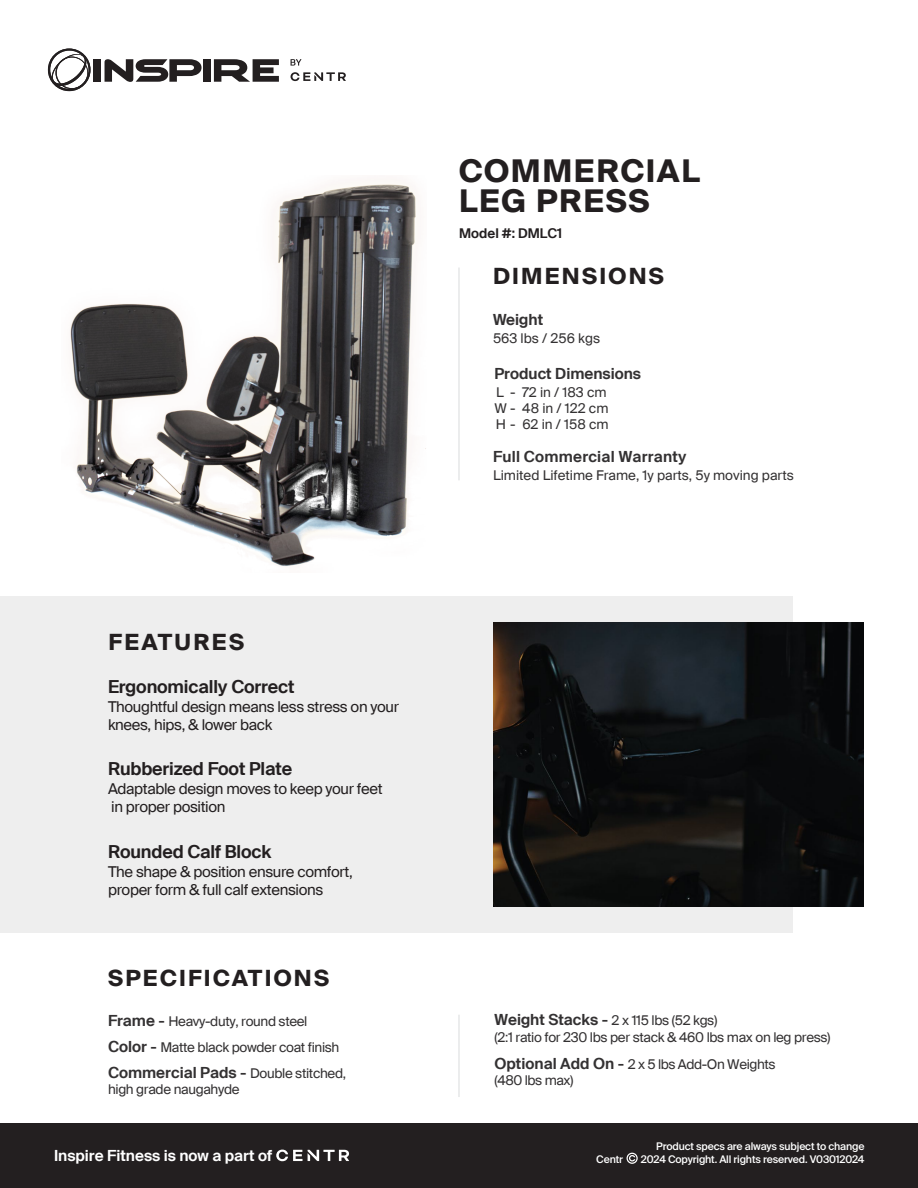
<style>
.page{position:relative;width:918px;height:1188px;background:#fff}
.page>*{position:absolute;margin:0;border:0;box-sizing:border-box;transform-origin:0 0}
.t1{font:700 31.5px/30px "Suisse Intl";letter-spacing:.05em;color:#231f20}
.t2{font:700 22.5px "Suisse Intl";letter-spacing:.1em;color:#231f20}
.t3{font:600 18px "Suisse Intl";letter-spacing:-.01em;color:#231f20}
.t4{font:600 15.45px "Suisse Intl";color:#333132}
.t5{font:600 15.45px "Suisse Intl";color:#fff}
.t6{font:15px/18px "Suisse Intl";letter-spacing:-.025em;color:#231f20}
.t7{font:13.5px/16.2px "Suisse Intl";letter-spacing:-.025em;color:#333132}
.t8{font:13.5px/16.2px "Suisse Intl";color:#333132}
.t9{font:600 13.5px "Suisse Intl";color:#231f20}
.t10{font:500 10.5px "Suisse Intl";letter-spacing:-.015em;color:#fff}
.s1{font-weight:600;font-size:15.45px}
.s2{font-weight:400;font-size:13.5px}
</style>
<div class="page">
<div style="left:0;top:596px;width:793px;height:337px;background:#eee"></div>
<hr style="left:458px;top:268px;width:2px;height:212px;background:#dedfe0">
<hr style="left:458px;top:1015px;width:2px;height:82px;background:#dedfe0">
<div style="left:0;top:1124px;width:918px;height:64px;background:#231f20"></div>
<img style="left:493px;top:623px;width:371px;height:283px">
<img style="left:70px;top:183px;width:356px;height:384px">
<svg style="left:626px;top:1153px;width:12px;height:11px"></svg>
<svg style="left:48px;top:49px;width:43px;height:42px"></svg>
<div style="left:93px;top:59px;width:8px;height:23px;background:#231f20"></div>
<svg style="left:105px;top:59px;width:97px;height:23px"></svg>
<div style="left:204px;top:59px;width:7px;height:23px;background:#231f20"></div>
<svg style="left:214px;top:59px;width:65px;height:23px"></svg>
<svg style="left:291px;top:59px;width:11px;height:7px"></svg>
<svg style="left:291px;top:72px;width:55px;height:9px"></svg>
<svg style="left:276px;top:1150px;width:73px;height:11px"></svg>
<h1 class="t1" style="left:459px;top:156px;width:242px">COMMERCIAL<br>LEG PRESS</h1>
<p class="t9" style="left:459px;top:225px;width:105px">Model #: DMLC1</p>
<h2 class="t2" style="left:493px;top:263px;width:172px">DIMENSIONS</h2>
<p class="t4" style="left:493px;top:311px;width:52px">Weight</p>
<p class="t8" style="left:493px;top:331px;width:109px">563 lbs / 256 kgs</p>
<p class="t4" style="left:495px;top:365px;width:148px">Product Dimensions</p>
<p class="t8" style="left:495px;top:384px;width:116px">L - 72 in / 183 cm<br>W - 48 in / 122 cm<br>H - 62 in / 158 cm</p>
<h2 class="t2" style="left:109px;top:630px;width:137px">FEATURES</h2>
<h3 class="t3" style="left:108px;top:676px;width:188px">Ergonomically Correct</h3>
<p class="t6" style="left:108px;top:698px;width:292px">Thoughtful design means less stress on your knees, hips, &amp; lower back</p>
<h3 class="t3" style="left:108px;top:758px;width:186px">Rubberized Foot Plate</h3>
<p class="t6" style="left:108px;top:780px;width:276px">Adaptable design moves to keep your feet in proper position</p>
<h3 class="t3" style="left:108px;top:842px;width:165px">Rounded Calf Block</h3>
<p class="t6" style="left:108px;top:863px;width:246px">The shape &amp; position ensure comfort, proper form &amp; full calf extensions</p>
<p class="t4" style="left:493px;top:448px;width:195px">Full Commercial Warranty</p>
<p class="t8" style="left:493px;top:467px;width:302px">Limited Lifetime Frame, 1y parts, 5y moving parts</p>
<h2 class="t2" style="left:108px;top:965px;width:223px">SPECIFICATIONS</h2>
<p class="t7" style="left:108px;top:1008px;width:233px;line-height:26.2px"><span class="s1">Frame -</span> Heavy-duty, round steel<br><span class="s1">Color -</span> Matte black powder coat finish</p>
<p class="t7" style="left:494px;top:1013px;width:338px"><span class="s1">Weight Stacks -</span> 2 x 115 lbs (52 kgs)<br>(2:1 ratio for 230 lbs per stack &amp; 460 lbs max on leg press)</p>
<p class="t7" style="left:495px;top:1056px;width:283px"><span class="s1">Optional Add On -</span> 2 x 5 lbs Add-On Weights (480 lbs max)</p>
<p class="t4" style="left:108px;top:1064px;width:240px">Commercial Pads - <span class="s2">Double stitched,</span></p>
<p class="t7" style="left:108px;top:1082px;width:133px">high grade naugahyde</p>
<p class="t5" style="left:54px;top:1146px;width:220px">Inspire Fitness is now a part of</p>
<p class="t10" style="left:656px;top:1140px;width:210px">Product specs are always subject to change</p>
<p class="t10" style="left:596px;top:1153px;width:28px">Centr</p>
<p class="t10" style="left:641px;top:1153px;width:225px">2024 Copyright. All rights reserved. V03012024</p>
</div>
